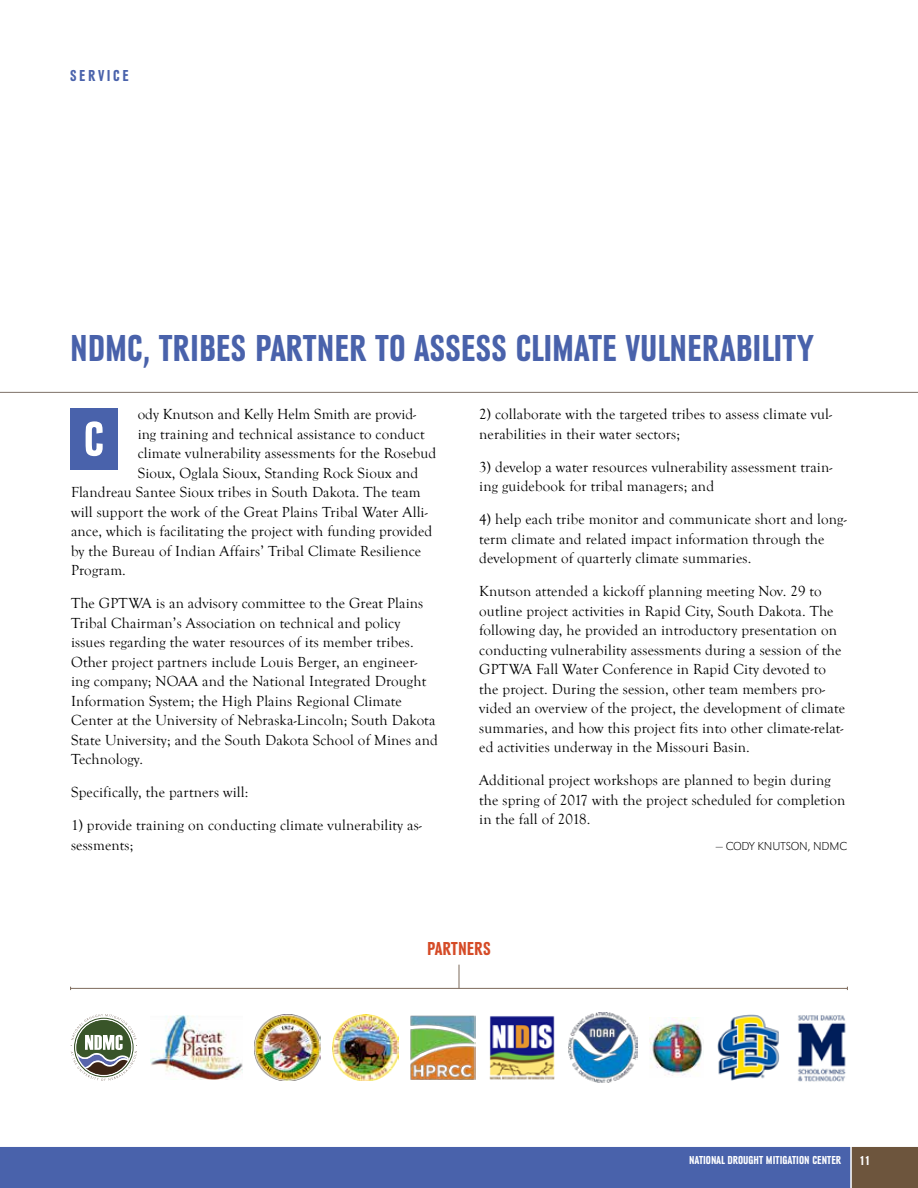
<style>
.page{position:relative;width:918px;height:1188px;background:#fff}
.page>*{position:absolute;margin:0;border:0;box-sizing:border-box;transform-origin:0 0}
.t1{font:700 51px "URW Grotesk Con";color:#fff}
.t2{font:700 39px "URW Grotesk Con";color:#4962ab}
.t3{font:700 19.5px "URW Grotesk Con";color:#d54b27}
.t4{font:700 16.5px "URW Grotesk Con";letter-spacing:.16em;color:#4962ab}
.t5{font:15px/19.5px "Goudy Old Style T";letter-spacing:.01em;color:#000}
.t6{font:700 13.5px "URW Grotesk Con";color:#fff}
.t7{font:700 12px "URW Grotesk Con";color:#fff}
.t8{font:300 expanded 12px "URW Grotesk";letter-spacing:-.01em;color:#000}
</style>
<div class="page">
<div style="left:0;top:1147px;width:918px;height:41px;background:#4962ab"></div>
<hr style="left:0;top:392px;width:918px;height:1px;background:#372314">
<div style="left:70px;top:408px;width:47px;height:61px;background:#4962ab"></div>
<svg style="left:71px;top:1014px;width:66px;height:67px"></svg>
<img style="left:150px;top:1016px;width:93px;height:63px">
<img style="left:410px;top:1015px;width:66px;height:65px">
<img style="left:254px;top:1014px;width:66px;height:66px">
<img style="left:332px;top:1014px;width:66px;height:66px">
<img style="left:797px;top:1015px;width:49px;height:67px">
<img style="left:717px;top:1014px;width:63px;height:67px">
<img style="left:650px;top:1018px;width:52px;height:58px">
<img style="left:489px;top:1016px;width:66px;height:64px">
<img style="left:569px;top:1013px;width:69px;height:69px">
<hr style="left:71px;top:988px;width:776px;height:1px;background:#7d6a5b">
<svg style="left:459px;top:965px;width:1px;height:23px"></svg>
<p class="t4" style="left:70px;top:67px;width:60px">SERVICE</p>
<h2 class="t2" style="left:70px;top:328px;width:745px">NDMC, TRIBES PARTNER TO ASSESS CLIMATE VULNERABILITY</h2>
<p class="t5" style="left:138px;top:405px;width:280px">ody Knutson and Kelly Helm Smith are provid-</p>
<p class="t5" style="left:138px;top:424px;width:288px">ing training and technical assistance to conduct</p>
<p class="t5" style="left:138px;top:444px;width:300px">climate vulnerability assessments for the Rosebud</p>
<p class="t5" style="left:138px;top:463px;width:282px">Sioux, Oglala Sioux, Standing Rock Sioux and</p>
<p class="t5" style="left:71px;top:483px;width:351px">Flandreau Santee Sioux tribes in South Dakota. The team</p>
<p class="t5" style="left:71px;top:502px;width:358px">will support the work of the Great Plains Tribal Water Alli-</p>
<p class="t5" style="left:71px;top:522px;width:363px">ance, which is facilitating the project with funding provided</p>
<p class="t5" style="left:71px;top:541px;width:352px">by the Bureau of Indian Affairs’ Tribal Climate Resilience</p>
<p class="t5" style="left:71px;top:561px;width:56px">Program.</p>
<p class="t5" style="left:71px;top:594px;width:368px">The GPTWA is an advisory committee to the Great Plains Tribal Chairman’s Association on technical and policy issues regarding the water resources of its member tribes.<br>Other project partners include Louis Berger, an engineer&shy;ing company; NOAA and the National Integrated Drought Information System; the High Plains Regional Climate Center at the University of Nebraska-Lincoln; South Dakota State University; and the South Dakota School of Mines and Technology.</p>
<p class="t5" style="left:71px;top:783px;width:179px">Specifically, the partners will:</p>
<p class="t5" style="left:71px;top:816px;width:352px">1) provide training on conducting climate vulnerability as&shy;sessments;</p>
<h1 class="t1" style="left:84px;top:412px;width:22px">C</h1>
<p class="t5" style="left:479px;top:405px;width:354px">2) collaborate with the targeted tribes to assess climate vul&shy;nerabilities in their water sectors;</p>
<p class="t5" style="left:479px;top:457px;width:355px">3) develop a water resources vulnerability assessment train&shy;ing guidebook for tribal managers; and</p>
<p class="t5" style="left:479px;top:510px;width:369px">4) help each tribe monitor and communicate short and long&shy;term climate and related impact information through the development of quarterly climate summaries.</p>
<p class="t5" style="left:479px;top:582px;width:367px">Knutson attended a kickoff planning meeting Nov. 29 to outline project activities in Rapid City, South Dakota. The following day, he provided an introductory presentation on conducting vulnerability assessments during a session of the GPTWA Fall Water Conference in Rapid City devoted to the project. During the session, other team members pro&shy;vided an overview of the project, the development of climate summaries, and how this project fits into other climate-relat&shy;ed activities underway in the Missouri Basin.</p>
<p class="t5" style="left:479px;top:771px;width:368px">Additional project workshops are planned to begin during the spring of 2017 with the project scheduled for completion in the fall of 2018.</p>
<p class="t8" style="left:716px;top:839px;width:133px">— CODY KNUTSON, NDMC</p>
<h3 class="t3" style="left:427px;top:938px;width:65px">PARTNERS</h3>
<p class="t7" style="left:689px;top:1154px;width:154px">NATIONAL DROUGHT MITIGATION CENTER</p>
<p class="t6" style="left:860px;top:1153px;width:12px">11</p>
</div>
